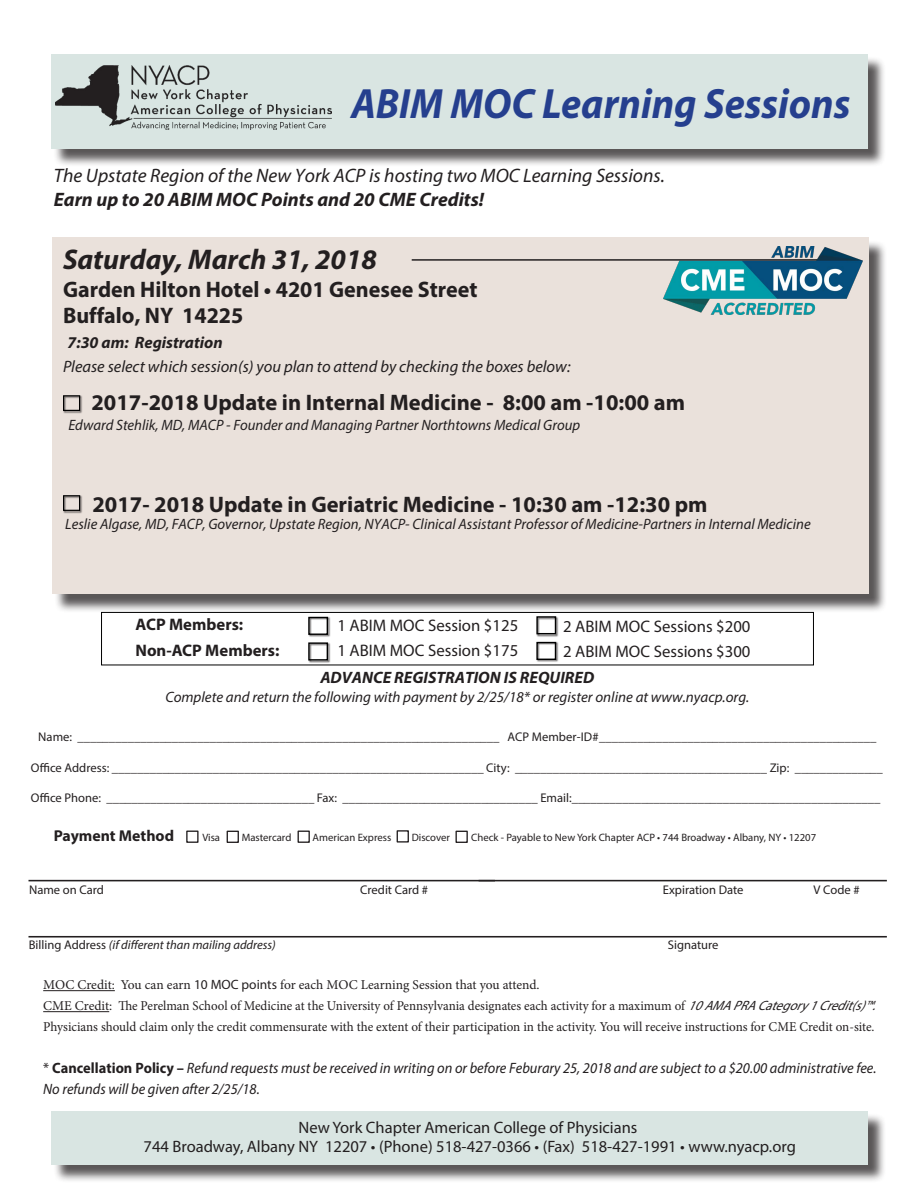
<style>
.page{position:relative;width:918px;height:1188px;background:#fff}
.page>*{position:absolute;margin:0;border:0;box-sizing:border-box;transform-origin:0 0}
.t1{font:italic 700 42.6px "Myriad Pro";color:#253f8e;scale:.94 1}
.t2{font:italic 700 28.5px "Myriad Pro";color:#231f20}
.t3{font:700 22.5px/25.2px "Myriad Pro";color:#231f20}
.t4{font:italic 19.5px/23.4px "Myriad Pro";color:#231f20}
.t5{font:16.65px "Myriad Pro";color:#231f20}
.t6{font:700 16.65px "Myriad Pro";color:#231f20}
.t7{font:16.5px "Myriad Pro";color:#231f20}
.t8{font:italic 16.5px "Myriad Pro";color:#231f20}
.t9{font:italic 700 16.5px "Myriad Pro";color:#231f20}
.t10{font:700 15.75px "Myriad Pro";color:#231f20}
.t11{font:italic 15px "Myriad Pro";color:#231f20}
.t12{font:italic 15px "Myriad Pro";color:#231f20;scale:.96 1}
.t13{font:13.5px "Minion Pro";color:#231f20}
.t14{font:12.6px "Myriad Pro";color:#231f20}
.t15{font:italic 12.6px "Myriad Pro";color:#231f20}
.t16{font:10.65px "Myriad Pro";color:#231f20}
.s1{font-weight:700}
.s2{font-style:normal}
.s3{font-family:"Myriad Pro"}
.s4{font-family:"Myriad Pro";font-style:italic}
.s5{font-weight:700;font-style:normal}
</style>
<div class="page">
<div style="left:53px;top:1113px;width:833px;height:70px;background:#231f20;opacity:.75"></div>
<div style="left:51px;top:1111px;width:816px;height:54px;background:#d9e5e2"></div>
<div style="left:53px;top:56px;width:833px;height:111px;background:#231f20;opacity:.75"></div>
<div style="left:51px;top:54px;width:816px;height:94px;background:#d9e5e2"></div>
<div style="left:54px;top:240px;width:833px;height:373px;background:#231f20;opacity:.75"></div>
<div style="left:52px;top:238px;width:816px;height:356px;background:#eae1db"></div>
<hr style="left:28px;top:880px;width:467px;height:1px;background:#231f20">
<hr style="left:479px;top:880px;width:408px;height:1px;background:#231f20">
<div style="left:186px;top:831px;width:13px;height:12px;border:1px solid #231f20"></div>
<hr style="left:28px;top:936px;width:859px;height:2px;background:#231f20">
<div style="left:227px;top:831px;width:12px;height:12px;border:1px solid #231f20"></div>
<div style="left:298px;top:831px;width:12px;height:12px;border:1px solid #231f20"></div>
<div style="left:397px;top:830px;width:12px;height:13px;border:1px solid #231f20"></div>
<div style="left:456px;top:831px;width:12px;height:12px;border:1px solid #231f20"></div>
<hr style="left:43px;top:990px;width:72px;height:1px;background:#231f20">
<hr style="left:43px;top:1011px;width:66px;height:1px;background:#231f20">
<img style="left:55px;top:65px;width:276px;height:65px">
<hr style="left:412px;top:259px;width:443px;height:2px;background:#231f20">
<div style="left:63px;top:395px;width:20px;height:19px;background:#231f20;opacity:.75"></div>
<div style="left:63px;top:395px;width:17px;height:16px;border:1px solid #000"></div>
<div style="left:63px;top:495px;width:20px;height:18px;background:#231f20;opacity:.75"></div>
<div style="left:63px;top:495px;width:17px;height:16px;border:1px solid #000"></div>
<div style="left:101px;top:612px;width:713px;height:53px;border:1px solid #000"></div>
<div style="left:308px;top:617px;width:22px;height:21px;background:#231f20;opacity:.75"></div>
<div style="left:308px;top:617px;width:20px;height:18px;border:1px solid #000"></div>
<div style="left:536px;top:616px;width:23px;height:21px;background:#231f20;opacity:.75"></div>
<div style="left:536px;top:616px;width:20px;height:18px;border:1px solid #000"></div>
<div style="left:308px;top:642px;width:22px;height:21px;background:#231f20;opacity:.75"></div>
<div style="left:308px;top:642px;width:20px;height:19px;border:1px solid #000"></div>
<div style="left:536px;top:642px;width:23px;height:21px;background:#231f20;opacity:.75"></div>
<div style="left:536px;top:642px;width:20px;height:18px;border:1px solid #000"></div>
<img style="left:664px;top:246px;width:199px;height:68px">
<p class="t1" style="left:351px;top:76px;width:533px">ABIM MOC Learning Sessions</p>
<p class="t4" style="left:54px;top:164px;width:613px">The Upstate Region of the New York ACP is hosting two MOC Learning Sessions.<br><span class="s1">Earn up to 20 ABIM MOC Points and 20 CME Credits!</span></p>
<p class="t2" style="left:63px;top:241px;width:315px">Saturday, March 31, 2018</p>
<p class="t3" style="left:63px;top:276px;width:416px">Garden Hilton Hotel • 4201 Genesee Street<br>Buffalo, NY 14225</p>
<p class="t9" style="left:67px;top:331px;width:157px">7:30 am: Registration</p>
<p class="t8" style="left:63px;top:357px;width:509px">Please select which session(s) you plan to attend by checking the boxes below:</p>
<p class="t3" style="left:92px;top:389px;width:595px">2017-2018 Update in Internal Medicine - 8:00 am -10:00 am</p>
<p class="t11" style="left:68px;top:415px;width:513px">Edward Stehlik, MD, MACP - Founder and Managing Partner Northtowns Medical Group</p>
<p class="t3" style="left:92px;top:491px;width:617px">2017- 2018 Update in Geriatric Medicine - 10:30 am -12:30 pm</p>
<p class="t11" style="left:65px;top:515px;width:747px">Leslie Algase, MD, FACP, Governor, Upstate Region, NYACP- Clinical Assistant Professor of Medicine-Partners in Internal Medicine</p>
<p class="t6" style="left:136px;top:614px;width:109px">ACP Members:</p>
<p class="t5" style="left:338px;top:615px;width:182px">1 ABIM MOC Session $125</p>
<p class="t5" style="left:563px;top:616px;width:189px">2 ABIM MOC Sessions $200</p>
<p class="t6" style="left:136px;top:639px;width:146px">Non-ACP Members:</p>
<p class="t5" style="left:338px;top:641px;width:182px">1 ABIM MOC Session $175</p>
<p class="t5" style="left:563px;top:641px;width:189px">2 ABIM MOC Sessions $300</p>
<p class="t9" style="left:320px;top:667px;width:275px">ADVANCE REGISTRATION IS REQUIRED</p>
<p class="t11" style="left:165px;top:688px;width:586px">Complete and return the following with payment by 2/25/18* or register online at www.nyacp.org.</p>
<p class="t14" style="left:38px;top:729px;width:840px">Name: ___________________________________________________________________ ACP Member - ID # ____________________________________________</p>
<p class="t14" style="left:31px;top:760px;width:854px">Office Address: ___________________________________________________________ City: ________________________________________ Zip: ______________</p>
<p class="t14" style="left:31px;top:790px;width:851px">Office Phone: _________________________________ Fax: _______________________________ Email:_________________________________________________</p>
<p class="t10" style="left:54px;top:825px;width:122px">Payment Method</p>
<p class="t16" style="left:242px;top:831px;width:51px">Mastercard</p>
<p class="t16" style="left:313px;top:831px;width:80px">American Express</p>
<p class="t16" style="left:412px;top:830px;width:40px">Discover</p>
<p class="t16" style="left:471px;top:830px;width:346px">Check - Payable to New York Chapter ACP • 744 Broadway • Albany, NY • 12207</p>
<p class="t16" style="left:202px;top:831px;width:19px">Visa</p>
<p class="t14" style="left:29px;top:882px;width:76px">Name on Card</p>
<p class="t14" style="left:360px;top:882px;width:69px">Credit Card #</p>
<p class="t14" style="left:663px;top:882px;width:82px">Expiration Date</p>
<p class="t14" style="left:814px;top:882px;width:48px">V Code #</p>
<p class="t15" style="left:29px;top:937px;width:249px"><span class="s2">Billing Address</span> (if different than mailing address)</p>
<p class="t14" style="left:668px;top:937px;width:52px">Signature</p>
<p class="t13" style="left:43px;top:976px;width:498px">MOC Credit: You can earn <span class="s3">10 MOC points</span> for each MOC Learning Session that you attend.</p>
<p class="t13" style="left:43px;top:997px;width:841px">CME Credit: The Perelman School of Medicine at the University of Pennsylvania designates each activity for a maximum of <span class="s4">10AMAPRACategory1Credit(s)™.</span></p>
<p class="t13" style="left:43px;top:1018px;width:833px">Physicians should claim only the credit commensurate with the extent of their participation in the activity. You will receive instructions for CME Credit on-site.</p>
<p class="t12" style="left:43px;top:1059px;width:870px"><span class="s2">*</span> <span class="s5">Cancellation Policy –</span> Refund requests must be received in writing on or before Feburary 25, 2018 and are subject to a $20.00 administrative fee.</p>
<p class="t12" style="left:43px;top:1080px;width:227px">No refunds will be given after 2/25/18.</p>
<p class="t7" style="left:299px;top:1117px;width:340px">New York Chapter American College of Physicians</p>
<p class="t7" style="left:144px;top:1137px;width:654px">744 Broadway, Albany NY 12207 • (Phone) 518-427-0366 • (Fax) 518-427-1991 • www.nyacp.org</p>
</div>
